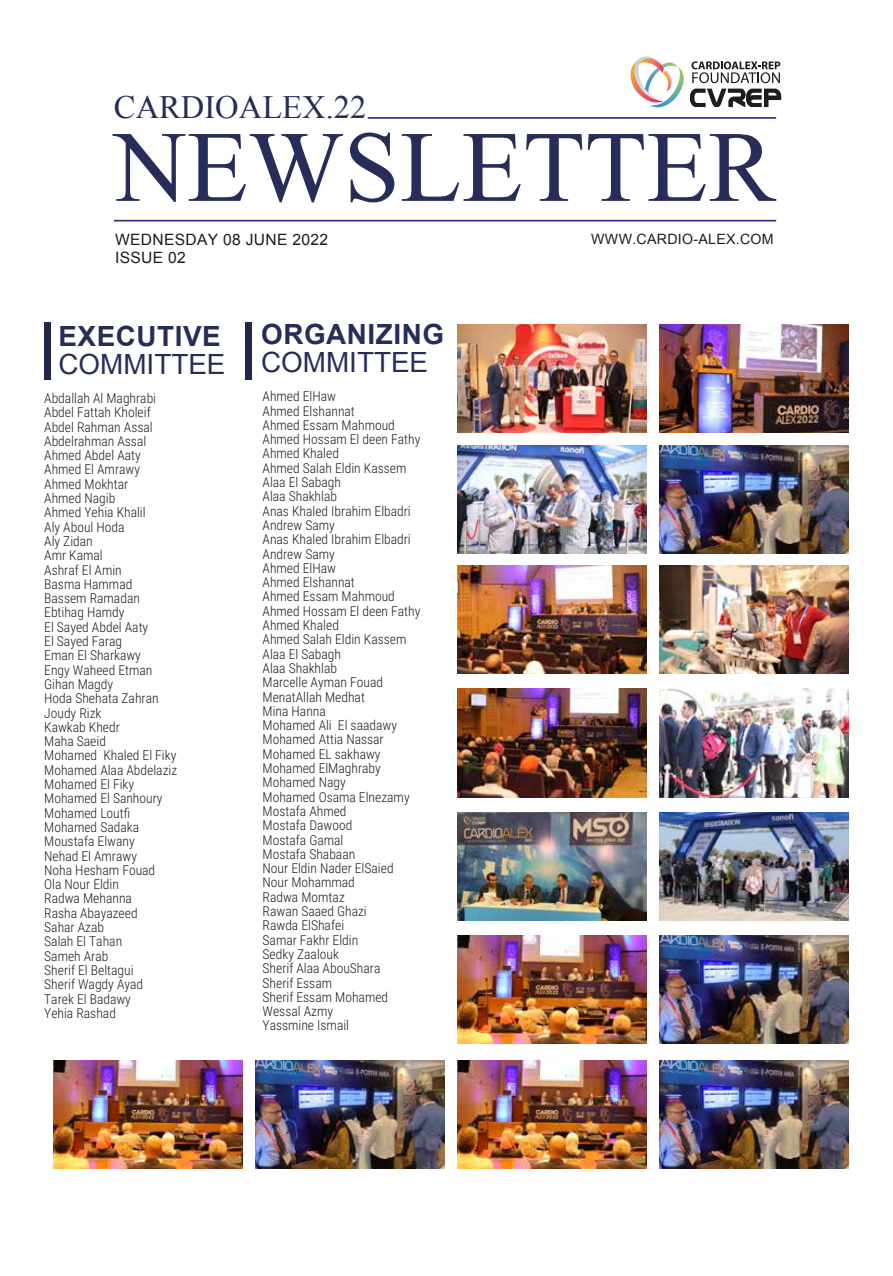
<style>
.page{position:relative;width:893px;height:1276px;background:#fff}
.page>*{position:absolute;margin:0;border:0;box-sizing:border-box;transform-origin:0 0}
.t1{font:100.95px "Times New Roman";color:#262d59}
.t2{font:32.55px "Times New Roman";color:#262d59}
.t3{font:700 27.9px "Arial";letter-spacing:.02em;color:#262d59}
.t4{font:27.9px "Arial";color:#262d59}
.t5{font:15.6px/18px "Arial";letter-spacing:.02em;color:#1d1d1b}
.t6{font:14.25px "Arial";letter-spacing:.02em;color:#1d1d1b}
.t7{font:300 13.65px/14.2px "Roboto Condensed";color:#1e1e1c}
</style>
<div class="page">
<hr style="left:114px;top:220px;width:662px;height:1px;background:#312783">
<hr style="left:368px;top:117px;width:408px;height:2px;background:#312783">
<svg style="left:630px;top:56px;width:54px;height:52px"></svg>
<svg style="left:691px;top:61px;width:89px;height:22px"></svg>
<svg style="left:690px;top:89px;width:91px;height:18px"></svg>
<img style="left:458px;top:812px;width:188px;height:108px">
<img style="left:458px;top:324px;width:188px;height:108px">
<img style="left:458px;top:445px;width:188px;height:108px">
<img style="left:458px;top:565px;width:188px;height:109px">
<img style="left:458px;top:689px;width:188px;height:108px">
<img style="left:660px;top:445px;width:189px;height:108px">
<img style="left:660px;top:565px;width:189px;height:109px">
<img style="left:660px;top:689px;width:189px;height:108px">
<img style="left:660px;top:812px;width:189px;height:108px">
<img style="left:660px;top:935px;width:189px;height:108px">
<img style="left:458px;top:935px;width:188px;height:108px">
<img style="left:660px;top:1060px;width:189px;height:108px">
<img style="left:458px;top:1060px;width:188px;height:108px">
<img style="left:256px;top:1060px;width:188px;height:108px">
<img style="left:53px;top:1060px;width:189px;height:108px">
<img style="left:660px;top:324px;width:189px;height:108px">
<div style="left:44px;top:322px;width:7px;height:57px;background:#22264d"></div>
<div style="left:245px;top:322px;width:7px;height:57px;background:#22264d"></div>
<h2 class="t2" style="left:114px;top:86px;width:254px">CARDIOALEX.22</h2>
<h1 class="t1" style="left:114px;top:99px;width:663px">NEWSLETTER</h1>
<p class="t5" style="left:115px;top:231px;width:214px">WEDNESDAY 08 JUNE 2022<br>ISSUE 02</p>
<p class="t6" style="left:591px;top:229px;width:184px">WWW.CARDIO-ALEX.COM</p>
<h3 class="t3" style="left:58px;top:318px;width:164px">EXECUTIVE</h3>
<h3 class="t4" style="left:58px;top:346px;width:169px">COMMITTEE</h3>
<p class="t7" style="left:44px;top:390px;width:135px">Abdallah Al Maghrabi<br>Abdel Fattah Kholeif<br>Abdel Rahman Assal<br>Abdelrahman Assal<br>Ahmed Abdel Aaty<br>Ahmed El Amrawy<br>Ahmed Mokhtar<br>Ahmed Nagib<br>Ahmed Yehia Khalil<br>Aly Aboul Hoda<br>Aly Zidan<br>Amr Kamal<br>Ashraf El Amin<br>Basma Hammad<br>Bassem Ramadan<br>Ebtihag Hamdy<br>El Sayed Abdel Aaty<br>El Sayed Farag<br>Eman El Sharkawy<br>Engy Waheed Etman<br>Gihan Magdy<br>Hoda Shehata Zahran<br>Joudy Rizk<br>Kawkab Khedr<br>Maha Saeid<br>Mohamed Khaled El Fiky<br>Mohamed Alaa Abdelaziz<br>Mohamed El Fiky<br>Mohamed El Sanhoury<br>Mohamed Loutfi<br>Mohamed Sadaka<br>Moustafa Elwany<br>Nehad El Amrawy<br>Noha Hesham Fouad<br>Ola Nour Eldin<br>Radwa Mehanna<br>Rasha Abayazeed<br>Sahar Azab<br>Salah El Tahan<br>Sameh Arab<br>Sherif El Beltagui<br>Sherif Wagdy Ayad<br>Tarek El Badawy<br>Yehia Rashad</p>
<h3 class="t3" style="left:261px;top:316px;width:184px">ORGANIZING</h3>
<h3 class="t4" style="left:261px;top:344px;width:169px">COMMITTEE</h3>
<p class="t7" style="left:263px;top:389px;width:159px">Ahmed ElHaw<br>Ahmed Elshannat<br>Ahmed Essam Mahmoud<br>Ahmed Hossam El deen Fathy<br>Ahmed Khaled<br>Ahmed Salah Eldin Kassem<br>Alaa El Sabagh<br>Alaa Shakhlab<br>Anas Khaled Ibrahim Elbadri<br>Andrew Samy<br>Anas Khaled Ibrahim Elbadri<br>Andrew Samy<br>Ahmed ElHaw<br>Ahmed Elshannat<br>Ahmed Essam Mahmoud<br>Ahmed Hossam El deen Fathy<br>Ahmed Khaled<br>Ahmed Salah Eldin Kassem<br>Alaa El Sabagh<br>Alaa Shakhlab<br>Marcelle Ayman Fouad<br>MenatAllah Medhat<br>Mina Hanna<br>Mohamed Ali El saadawy<br>Mohamed Attia Nassar<br>Mohamed EL sakhawy<br>Mohamed ElMaghraby<br>Mohamed Nagy<br>Mohamed Osama Elnezamy<br>Mostafa Ahmed<br>Mostafa Dawood<br>Mostafa Gamal<br>Mostafa Shabaan<br>Nour Eldin Nader ElSaied<br>Nour Mohammad<br>Radwa Momtaz<br>Rawan Saaed Ghazi<br>Rawda ElShafei<br>Samar Fakhr Eldin<br>Sedky Zaalouk<br>Sherif Alaa AbouShara<br>Sherif Essam<br>Sherif Essam Mohamed<br>Wessal Azmy<br>Yassmine Ismail</p>
</div>
